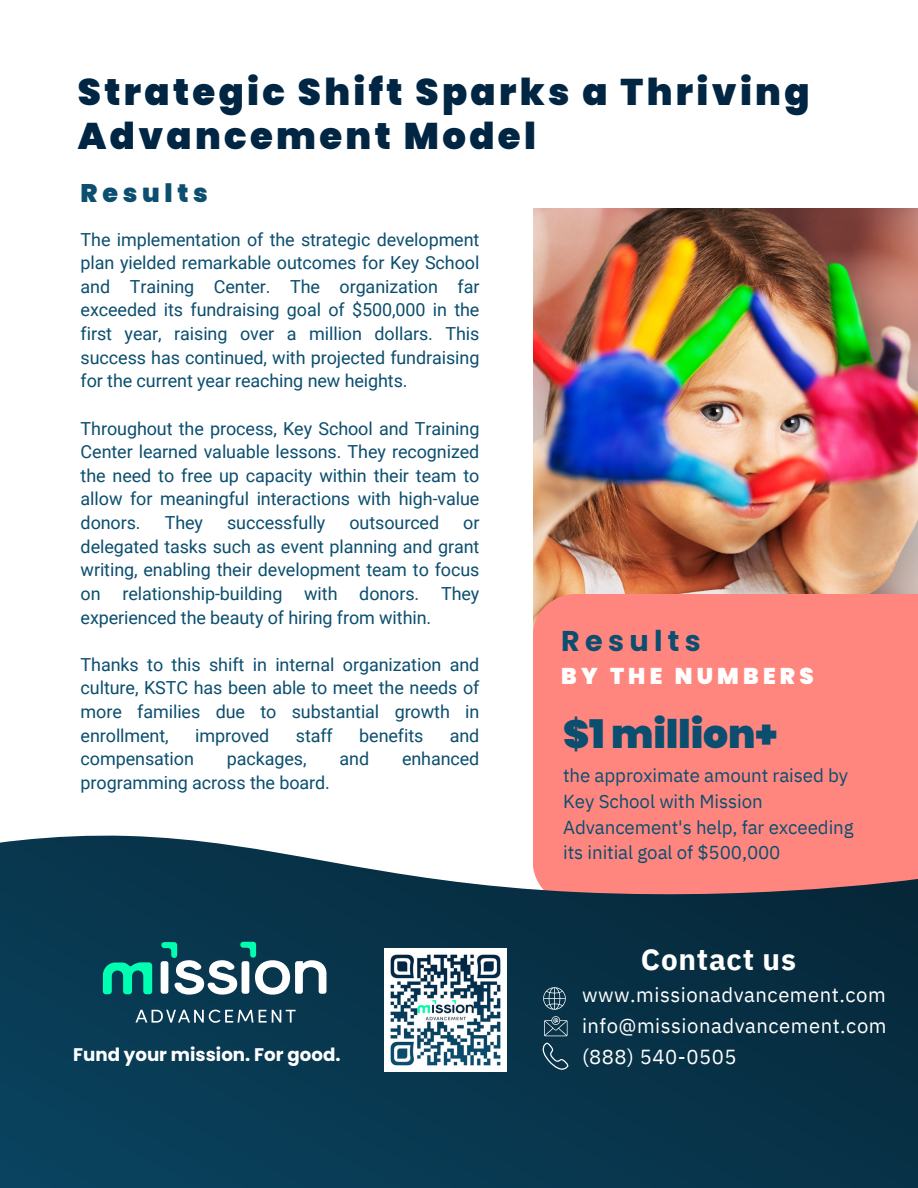
<style>
.page{position:relative;width:918px;height:1188px;background:#fff}
.page>*{position:absolute;margin:0;border:0;box-sizing:border-box;transform-origin:0 0}
.t1{font:900 39.45px "Poppins";letter-spacing:-.005em;color:#0b4e6f}
.t2{font:900 37.05px/43.8px "Poppins";letter-spacing:.09em;color:#002644}
.t3{font:700 29.7px "IBM Plex Sans";letter-spacing:.025em;color:#fff}
.t4{font:700 28.65px "Poppins";letter-spacing:.185em;color:#0b4e6f}
.t5{font:900 25.35px "Poppins";letter-spacing:.185em;color:#0b4e6f}
.t6{font:900 22.8px "Poppins";letter-spacing:.185em;color:#fff}
.t7{font:20.25px "IBM Plex Sans";letter-spacing:.025em;color:#fff}
.t8{font:18.75px/25.7px "IBM Plex Sans";letter-spacing:-.005em;color:#0b4e6f}
.t9{font:700 18.3px "Poppins";color:#fff}
.t10{font:18px/23.7px "Roboto";letter-spacing:-.005em;color:#0b4e6f;text-align:justify}
</style>
<div class="page">
<img style="left:533px;top:209px;width:385px;height:385px">
<div style="left:533px;top:594px;width:385px;height:242px;background:#ff867f"></div>
<svg style="left:0;top:836px;width:918px;height:352px;background:#224255"></svg>
<img style="left:384px;top:949px;width:123px;height:122px">
<svg style="left:544px;top:1016px;width:24px;height:20px"></svg>
<svg style="left:543px;top:987px;width:23px;height:23px"></svg>
<svg style="left:542px;top:1042px;width:27px;height:28px"></svg>
<svg style="left:135px;top:1010px;width:118px;height:13px"></svg>
<svg style="left:259px;top:1010px;width:37px;height:13px"></svg>
<svg style="left:161px;top:942px;width:165px;height:53px"></svg>
<svg style="left:103px;top:962px;width:49px;height:32px;background:#02b38c"></svg>
<p class="t2" style="left:78px;top:70px;width:733px">Strategic Shift Sparks a Thriving<br>Advancement Model</p>
<p class="t5" style="left:81px;top:176px;width:129px">Results</p>
<p class="t10" style="left:81px;top:228px;width:400px">The implementation of the strategic development plan yielded remarkable outcomes for Key School and Training Center. The organization far exceeded its fundraising goal of $500,000 in the first year, raising over a million dollars. This success has continued, with projected fundraising for the current year reaching new heights.</p>
<p class="t10" style="left:81px;top:417px;width:400px">Throughout the process, Key School and Training Center learned valuable lessons. They recognized the need to free up capacity within their team to allow for meaningful interactions with high-value donors.</p>
<p class="t10" style="left:165px;top:511px;width:40px">They</p>
<p class="t10" style="left:227px;top:511px;width:100px">successfully</p>
<p class="t10" style="left:349px;top:511px;width:91px">outsourced</p>
<p class="t10" style="left:81px;top:511px;width:400px;text-indent:383px">or delegated tasks such as event planning and grant writing, enabling their development team to focus on relationship-building with donors. They experienced the beauty of hiring from within.</p>
<p class="t10" style="left:81px;top:653px;width:400px">Thanks to this shift in internal organization and culture, KSTC has been able to meet the needs of more families due to substantial growth in enrollment,</p>
<p class="t10" style="left:195px;top:724px;width:76px">improved</p>
<p class="t10" style="left:296px;top:724px;width:39px">staff</p>
<p class="t10" style="left:359px;top:724px;width:66px">benefits</p>
<p class="t10" style="left:450px;top:724px;width:31px">and</p>
<p class="t10" style="left:81px;top:747px;width:115px">compensation</p>
<p class="t10" style="left:227px;top:747px;width:81px">packages,</p>
<p class="t10" style="left:340px;top:747px;width:31px">and</p>
<p class="t10" style="left:402px;top:747px;width:79px">enhanced</p>
<p class="t10" style="left:81px;top:771px;width:251px">programming across the board.</p>
<p class="t9" style="left:73px;top:1041px;width:269px">Fund your mission. For good.</p>
<p class="t4" style="left:561px;top:621px;width:141px">Results</p>
<p class="t6" style="left:561px;top:660px;width:254px">BY THE NUMBERS</p>
<p class="t1" style="left:563px;top:707px;width:215px">$1 million+</p>
<p class="t8" style="left:563px;top:763px;width:292px">the approximate amount raised by<br>Key School with Mission<br>Advancement's help, far exceeding its initial goal of $500,000</p>
<p class="t3" style="left:641px;top:939px;width:156px">Contact us</p>
<p class="t7" style="left:582px;top:981px;width:305px">www.missionadvancement.com</p>
<p class="t7" style="left:582px;top:1012px;width:306px">info@missionadvancement.com</p>
<p class="t7" style="left:582px;top:1043px;width:156px">(888) 540-0505</p>
</div>
